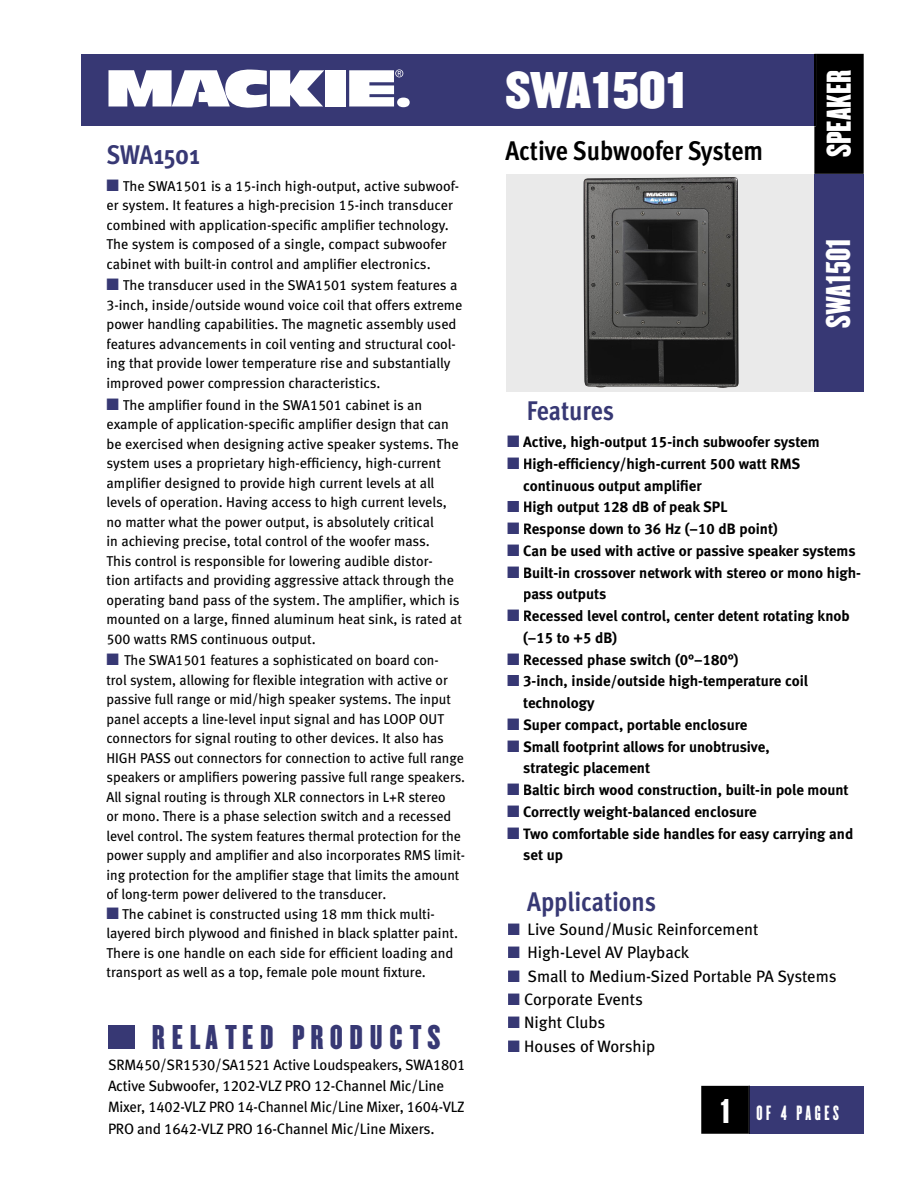
<style>
.page{position:relative;width:918px;height:1188px;background:#fff}
.page>*{position:absolute;margin:0;border:0;box-sizing:border-box;transform-origin:0 0}
.t1{font:45px "Champion HTF Middleweight";color:#fff}
.t2{font:30px "Champion HTF Lightweight";letter-spacing:.23em;color:#373874}
.t3{font:30px "Champion HTF Lightweight";color:#fff}
.t4{font:700 27px "Meta Cond";letter-spacing:-.005em;color:#000}
.t5{font:27px "Meta Cond Bold LF";letter-spacing:-.005em;color:#373874}
.t6{font:700 27px "Meta Cond";letter-spacing:-.015em;color:#373874}
.t7{font:18px "Champion HTF Featherweight";letter-spacing:.2em;color:#fff}
.t8{font:16.5px/23.4px "Meta Book LF";color:#000}
.t9{font:15px/21.8px "Meta Bold LF";color:#000}
.t10{font:15px/21.3px "Meta Book LF";letter-spacing:-.01em;color:#000}
.t11{font:14.25px/19.5px "Meta Book LF";color:#000}
.s1{font-family:"Champion HTF Lightweight";font-size:30px}
</style>
<div class="page">
<div style="left:506px;top:174px;width:308px;height:218px;background:#eaeaea"></div>
<div style="left:81px;top:54px;width:733px;height:72px;background:#373874"></div>
<div style="left:325px;top:70px;width:20px;height:37px;background:#fff"></div>
<svg style="left:108px;top:69px;width:216px;height:39px"></svg>
<div style="left:397px;top:98px;width:13px;height:9px;background:#fff;border-radius:50%"></div>
<svg style="left:349px;top:69px;width:54px;height:38px"></svg>
<div style="left:749px;top:1086px;width:115px;height:48px;background:#373874"></div>
<svg style="left:701px;top:1086px;width:49px;height:48px;background:#030303"></svg>
<div style="left:814px;top:54px;width:50px;height:120px;background:#000"></div>
<hr style="left:814px;top:54px;width:2px;height:72px;background:#000">
<div style="left:814px;top:174px;width:50px;height:218px;background:#373874"></div>
<div style="left:108px;top:1025px;width:27px;height:24px;background:#373874"></div>
<img style="left:583px;top:177px;width:156px;height:211px">
<h3 class="t6" style="left:107px;top:138px;width:96px">SWA1501</h3>
<p class="t11" style="left:107px;top:176px;width:354px;text-indent:16px">The SWA1501 is a 15-inch high-output, active subwoof&shy;er system. It features a high-precision 15-inch transducer combined with application-specific amplifier technology.<br>The system is composed of a single, compact subwoofer cabinet with built-in control and amplifier electronics.</p>
<p class="t11" style="left:107px;top:276px;width:358px;text-indent:16px">The transducer used in the SWA1501 system features a 3-inch, inside/outside wound voice coil that offers extreme power handling capabilities. The magnetic assembly used features advancements in coil venting and structural cool&shy;ing that provide lower temperature rise and substantially improved power compression characteristics.</p>
<p class="t11" style="left:107px;top:395px;width:357px;text-indent:16px">The amplifier found in the SWA1501 cabinet is an example of application-specific amplifier design that can be exercised when designing active speaker systems. The system uses a proprietary high-efficiency, high-current amplifier designed to provide high current levels at all levels of operation. Having access to high current levels, no matter what the power output, is absolutely critical<br>in achieving precise, total control of the woofer mass.<br>This control is responsible for lowering audible distor-<br>tion artifacts and providing aggressive attack through the operating band pass of the system. The amplifier, which is mounted on a large, finned aluminum heat sink, is rated at 500 watts RMS continuous output.</p>
<p class="t11" style="left:124px;top:651px;width:316px">The SWA1501 features a sophisticated on board con-</p>
<p class="t11" style="left:107px;top:670px;width:343px">trol system, allowing for flexible integration with active or</p>
<p class="t11" style="left:107px;top:690px;width:346px">passive full range or mid/high speaker systems. The input</p>
<p class="t11" style="left:107px;top:709px;width:339px">panel accepts a line-level input signal and has LOOP OUT</p>
<p class="t11" style="left:107px;top:729px;width:339px">connectors for signal routing to other devices. It also has</p>
<p class="t11" style="left:107px;top:748px;width:359px">HIGH PASS out connectors for connection to active full range</p>
<p class="t11" style="left:107px;top:768px;width:360px">speakers or amplifiers powering passive full range speakers.</p>
<p class="t11" style="left:107px;top:787px;width:341px">All signal routing is through XLR connectors in L+R stereo</p>
<p class="t11" style="left:107px;top:807px;width:346px">or mono. There is a phase selection switch and a recessed</p>
<p class="t11" style="left:107px;top:826px;width:356px">level control. The system features thermal protection for the</p>
<p class="t11" style="left:107px;top:846px;width:360px">power supply and amplifier and also incorporates RMS limit-</p>
<p class="t11" style="left:107px;top:865px;width:354px">ing protection for the amplifier stage that limits the amount</p>
<p class="t11" style="left:107px;top:885px;width:281px">of long-term power delivered to the transducer.</p>
<p class="t11" style="left:122px;top:904px;width:314px">The cabinet is constructed using 18 mm thick multi-</p>
<p class="t11" style="left:107px;top:924px;width:353px">layered birch plywood and finished in black splatter paint.</p>
<p class="t11" style="left:107px;top:943px;width:348px">There is one handle on each side for efficient loading and</p>
<p class="t11" style="left:107px;top:963px;width:321px">transport as well as a top, female pole mount fixture.</p>
<h2 class="t2" style="left:152px;top:1017px;width:290px">RELATED PRODUCTS</h2>
<p class="t10" style="left:108px;top:1054px;width:359px">SRM450/SR1530/SA1521 Active Loudspeakers, SWA1801<br>Active Subwoofer, 1202-VLZ PRO 12-Channel Mic/Line Mixer, 1402-VLZ PRO 14-Channel Mic/Line Mixer, 1604-VLZ PRO and 1642-VLZ PRO 16-Channel Mic/Line Mixers.</p>
<h1 class="t1" style="left:506px;top:59px;width:184px">SWA1501</h1>
<h3 class="t4" style="left:506px;top:135px;width:259px">Active Subwoofer System</h3>
<h2 class="t3" style="left:819px;top:157px;width:90px;rotate:-90deg">SPEAKER</h2>
<h2 class="t3" style="left:818px;top:328px;width:92px;rotate:-90deg">SWA1501</h2>
<h3 class="t5" style="left:527px;top:395px;width:89px">Features</h3>
<p class="t9" style="left:523px;top:431px;width:339px">Active, high-output 15-inch subwoofer system High-efficiency/high-current 500 watt RMS continuous output amplifier<br>High output 128 dB of peak SPL<br>Response down to 36 Hz (–10 dB point)<br>Can be used with active or passive speaker systems Built-in crossover network with stereo or mono high&shy;pass outputs<br>Recessed level control, center detent rotating knob (–15 to +5 dB)<br>Recessed phase switch (0°–180°)<br>3-inch, inside/outside high-temperature coil technology<br>Super compact, portable enclosure<br>Small footprint allows for unobtrusive,<br>strategic placement<br>Baltic birch wood construction, built-in pole mount Correctly weight-balanced enclosure<br>Two comfortable side handles for easy carrying and set up</p>
<h3 class="t5" style="left:527px;top:886px;width:130px">Applications</h3>
<p class="t8" style="left:524px;top:917px;width:314px">Live Sound/Music Reinforcement<br>High-Level AV Playback<br>Small to Medium-Sized Portable PA Systems<br>Corporate Events<br>Night Clubs<br>Houses of Worship</p>
<p class="t7" style="left:721px;top:1101px;width:120px"><span class="s1">1</span> OF 4 PAGES</p>
</div>
